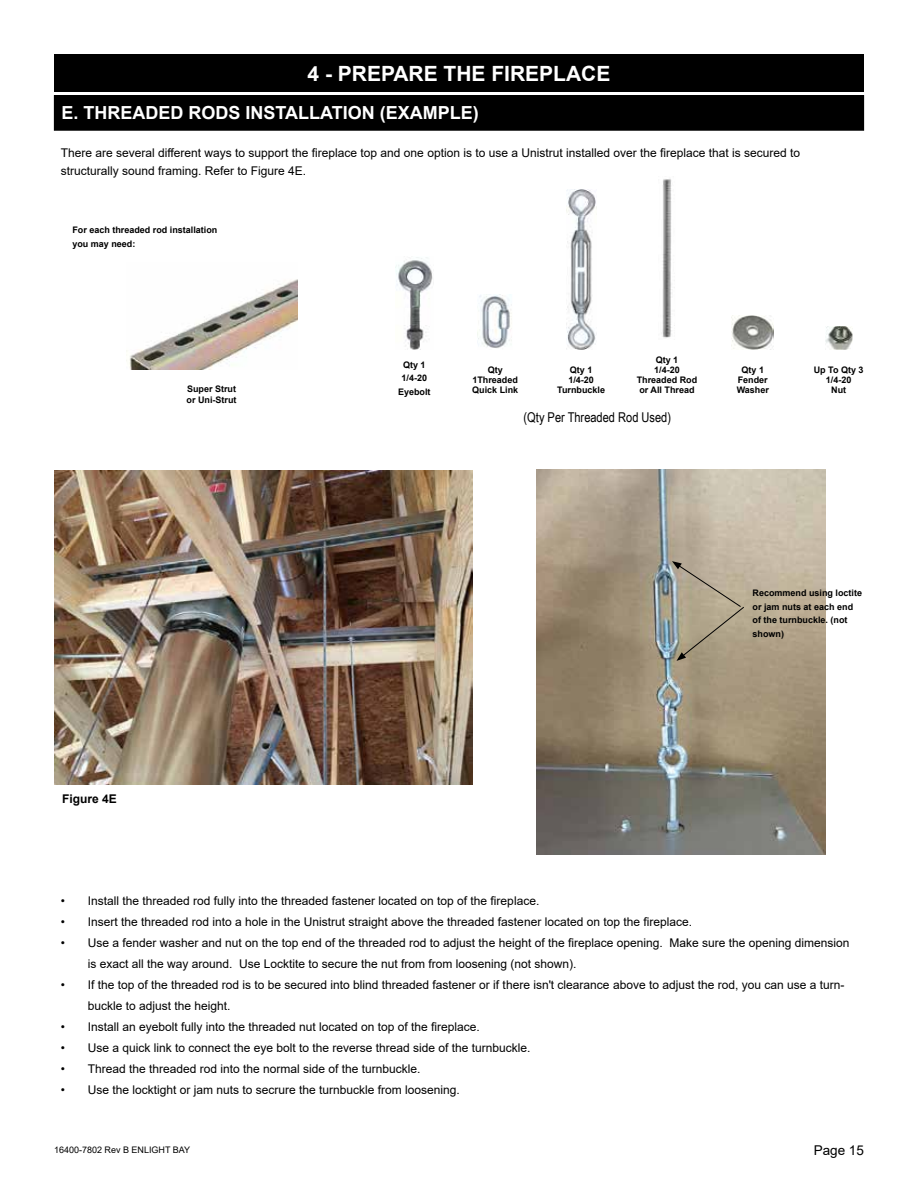
<style>
.page{position:relative;width:918px;height:1188px;background:#fff}
.page>*{position:absolute;margin:0;border:0;box-sizing:border-box;transform-origin:0 0}
.t1{font:700 21px "Arial";color:#fff}
.t2{font:700 18px "Arial";color:#fff}
.t3{font:13.5px "Arial Narrow";color:#000}
.t4{font:13.5px "Arial";color:#000}
.t5{font:12px/21px "Arial";color:#000}
.t6{font:700 12px "Arial";color:#000}
.t7{font:700 9px/10.2px "Arial";color:#000;text-align:center}
.t8{font:9px "Arial";color:#000}
</style>
<div class="page">
<div style="left:54px;top:55px;width:810px;height:37px;background:#000"></div>
<div style="left:54px;top:96px;width:810px;height:34px;background:#000"></div>
<div style="left:54px;top:95px;width:810px;height:36px;border:1px solid #000"></div>
<img style="left:54px;top:470px;width:419px;height:314px">
<img style="left:566px;top:189px;width:30px;height:160px">
<img style="left:478px;top:294px;width:34px;height:54px">
<img style="left:395px;top:257px;width:38px;height:92px">
<img style="left:732px;top:315px;width:42px;height:34px">
<img style="left:825px;top:326px;width:27px;height:23px">
<img style="left:662px;top:179px;width:13px;height:159px">
<img style="left:126px;top:279px;width:171px;height:91px">
<img style="left:537px;top:470px;width:288px;height:385px">
<svg style="left:672px;top:561px;width:73px;height:100px;background:#aba28c"></svg>
<h1 class="t1" style="left:308px;top:59px;width:304px">4 - PREPARE THE FIREPLACE</h1>
<h2 class="t2" style="left:62px;top:100px;width:419px">E. THREADED RODS INSTALLATION (EXAMPLE)</h2>
<p class="t5" style="left:61px;top:143px;width:741px;line-height:18px">There are several different ways to support the fireplace top and one option is to use a Unistrut installed over the fireplace that is secured to structurally sound framing. Refer to Figure 4E.</p>
<p class="t7" style="left:72px;top:224px;width:147px;line-height:13.5px;text-align:left">For each threaded rod installation you may need:</p>
<p class="t7" style="left:637px;top:355px;width:62px">Qty 1<br>1/4-20<br>Threaded Rod</p>
<p class="t7" style="left:398px;top:358px;width:34px;line-height:13.5px">Qty 1<br>1/4-20<br>Eyebolt</p>
<p class="t7" style="left:737px;top:365px;width:34px">Qty 1<br>Fender<br>Washer</p>
<p class="t7" style="left:814px;top:365px;width:51px">Up To Qty 3<br>1/4-20<br>Nut</p>
<p class="t7" style="left:472px;top:365px;width:48px">Qty<br>1Threaded<br>Quick Link</p>
<p class="t7" style="left:557px;top:365px;width:49px">Qty 1<br>1/4-20<br>Turnbuckle</p>
<p class="t7" style="left:187px;top:384px;width:51px">Super Strut</p>
<p class="t7" style="left:639px;top:385px;width:57px">or All Thread</p>
<p class="t7" style="left:187px;top:394px;width:51px">or Uni-Strut</p>
<p class="t6" style="left:62px;top:790px;width:56px">Figure 4E</p>
<p class="t3" style="left:524px;top:407px;width:149px">(Qty Per Threaded Rod Used)</p>
<p class="t7" style="left:753px;top:586px;width:111px;line-height:13.5px;text-align:left">Recommend using loctite or jam nuts at each end of the turnbuckle. (not shown)</p>
<p class="t5" style="left:61px;top:890px;width:480px">• Install the threaded rod fully into the threaded fastener located on top of the fireplace.</p>
<p class="t5" style="left:61px;top:911px;width:633px">• Insert the threaded rod into a hole in the Unistrut straight above the threaded fastener located on top the fireplace.</p>
<p class="t5" style="left:88px;top:932px;width:763px;text-indent:-27px">• Use a fender washer and nut on the top end of the threaded rod to adjust the height of the fireplace opening. Make sure the opening dimension is exact all the way around. Use Locktite to secure the nut from from loosening (not shown).</p>
<p class="t5" style="left:88px;top:974px;width:758px;text-indent:-27px">• If the top of the threaded rod is to be secured into blind threaded fastener or if there isn't clearance above to adjust the rod, you can use a turn&shy;buckle to adjust the height.</p>
<p class="t5" style="left:61px;top:1016px;width:421px">• Install an eyebolt fully into the threaded nut located on top of the fireplace.</p>
<p class="t5" style="left:61px;top:1037px;width:471px">• Use a quick link to connect the eye bolt to the reverse thread side of the turnbuckle.</p>
<p class="t5" style="left:61px;top:1058px;width:361px">• Thread the threaded rod into the normal side of the turnbuckle.</p>
<p class="t5" style="left:61px;top:1079px;width:401px">• Use the locktight or jam nuts to secrure the turnbuckle from loosening.</p>
<p class="t8" style="left:54px;top:1144px;width:138px">16400-7802 Rev B ENLIGHT BAY</p>
<p class="t4" style="left:814px;top:1141px;width:52px">Page 15</p>
</div>
